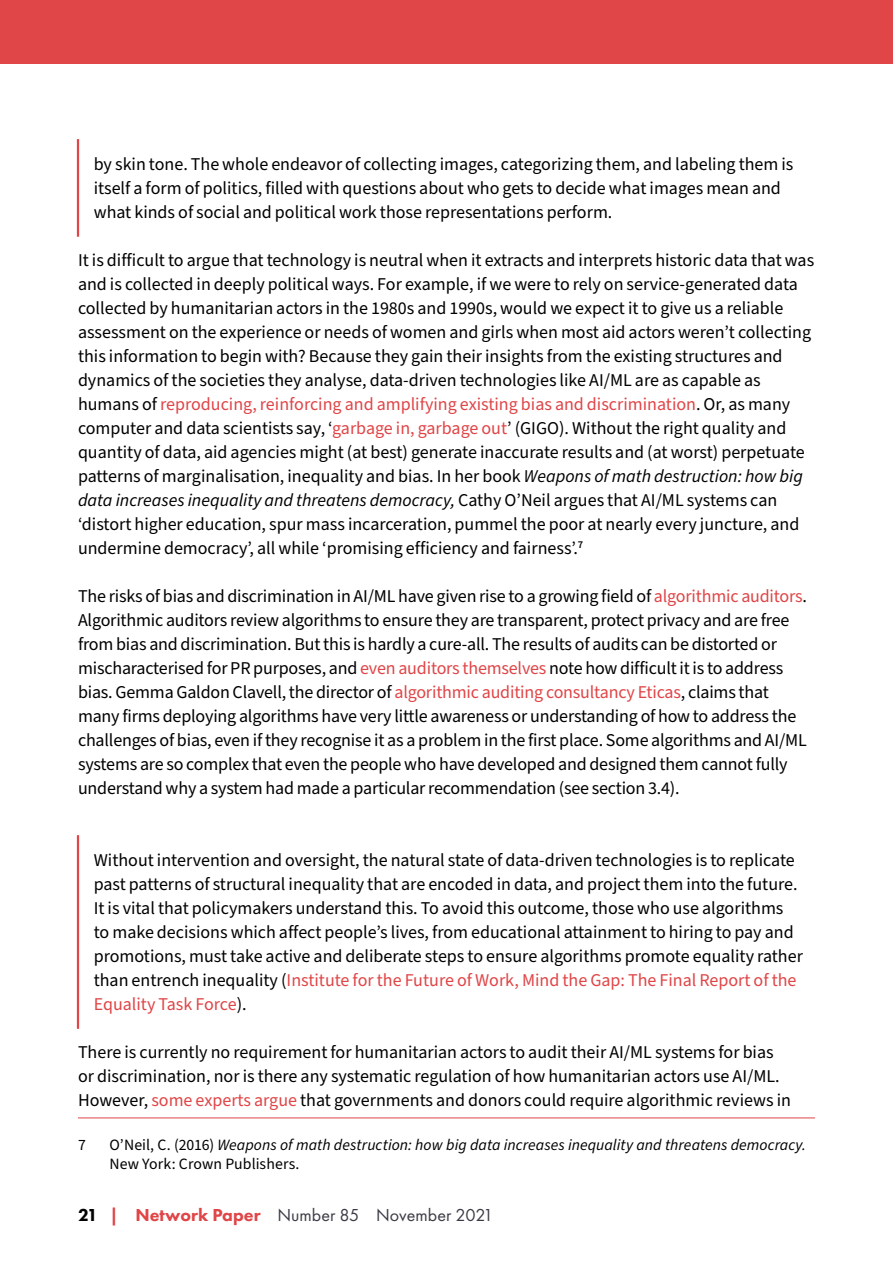
<style>
.page{position:relative;width:893px;height:1263px;background:#fff}
.page>*{position:absolute;margin:0;border:0;box-sizing:border-box;transform-origin:0 0}
.Body_text{font:18px/24px "Source Sans Pro";letter-spacing:-.005em;color:#000}
.Block_quote{font:18px/24px "Source Sans Pro";color:#000}
.t1{font:18px "Futura PT";color:#3b3b46}
.Footnotes{font:italic 15.75px/18.9px "Source Sans Pro";letter-spacing:.005em;color:#000}
.Footnotes-2{font:15.75px "Source Sans Pro";color:#000}
.s1{color:#e04547}
.s2{font-style:italic}
.s3{font-style:normal}
.s4{font-weight:800;color:#000}
.s5{font-weight:800;color:#e04547}
</style>
<div class="page">
<div style="left:0;top:0;width:893px;height:64px;background:#e04547"></div>
<hr style="left:77px;top:139px;width:2px;height:98px;background:#e04547">
<hr style="left:77px;top:835px;width:2px;height:194px;background:#e04547">
<hr style="left:78px;top:1117px;width:737px;height:1px;background:#e04547">
<p class="Block_quote" style="left:94px;top:152px;width:701px">by skin tone. The whole endeavor of collecting images, categorizing them, and labeling them is itself a form of politics, filled with questions about who gets to decide what images mean and what kinds of social and political work those representations perform.</p>
<p class="Body_text" style="left:78px;top:248px;width:738px">It is difficult to argue that technology is neutral when it extracts and interprets historic data that was and is collected in deeply political ways. For example, if we were to rely on service-generated data collected by humanitarian actors in the 1980s and 1990s, would we expect it to give us a reliable assessment on the experience or needs of women and girls when most aid actors weren’t collecting this information to begin with? Because they gain their insights from the existing structures and dynamics of the societies they analyse, data-driven technologies like AI/ML are as capable as humans of <span class="s1">reproducing, reinforcing and amplifying existing bias and discrimination</span>. Or, as many computer and data scientists say, ‘<span class="s1">garbage in, garbage out</span>’ (GIGO). Without the right quality and quantity of data, aid agencies might (at best) generate inaccurate results and (at worst) perpetuate patterns of marginalisation, inequality and bias. In her book <span class="s2">Weapons of math destruction: how big data increases inequality and threatens democracy,</span> Cathy O’Neil argues that AI/ML systems can ‘distort higher education, spur mass incarceration, pummel the poor at nearly every juncture, and undermine democracy’, all while ‘promising efficiency and fairness’.<sup>7</sup></p>
<p class="Body_text" style="left:78px;top:584px;width:730px">The risks of bias and discrimination in AI/ML have given rise to a growing field of <span class="s1">algorithmic auditors</span>.<br>Algorithmic auditors review algorithms to ensure they are transparent, protect privacy and are free from bias and discrimination. But this is hardly a cure-all. The results of audits can be distorted or mischaracterised for PR purposes, and <span class="s1">even auditors themselves</span> note how difficult it is to address bias. Gemma Galdon Clavell, the director of <span class="s1">algorithmic auditing consultancy Eticas</span>, claims that many firms deploying algorithms have very little awareness or understanding of how to address the challenges of bias, even if they recognise it as a problem in the first place. Some algorithms and AI/ML systems are so complex that even the people who have developed and designed them cannot fully understand why a system had made a particular recommendation (see section 3.4).</p>
<p class="Block_quote" style="left:94px;top:848px;width:711px">Without intervention and oversight, the natural state of data-driven technologies is to replicate past patterns of structural inequality that are encoded in data, and project them into the future.<br>It is vital that policymakers understand this. To avoid this outcome, those who use algorithms to make decisions which affect people’s lives, from educational attainment to hiring to pay and promotions, must take active and deliberate steps to ensure algorithms promote equality rather than entrench inequality (<span class="s1">Institute for the Future of Work, Mind the Gap: The Final Report of the Equality Task Force</span>).</p>
<p class="Body_text" style="left:78px;top:1040px;width:714px">There is currently no requirement for humanitarian actors to audit their AI/ML systems for bias or discrimination, nor is there any systematic regulation of how humanitarian actors use AI/ML.<br>However, <span class="s1">some experts argue</span> that governments and donors could require algorithmic reviews in</p>
<p class="Footnotes-2" style="left:78px;top:1134px;width:9px">7</p>
<p class="Footnotes" style="left:110px;top:1136px;width:698px"><span class="s3">O’Neil, C. (2016)</span> Weapons of math destruction: how big data increases inequality and threatens democracy.<br><span class="s3">New York: Crown Publishers.</span></p>
<p class="t1" style="left:78px;top:1205px;width:417px"><span class="s4">21</span> <span class="s5">| Network Paper</span> Number 85 November 2021</p>
</div>
